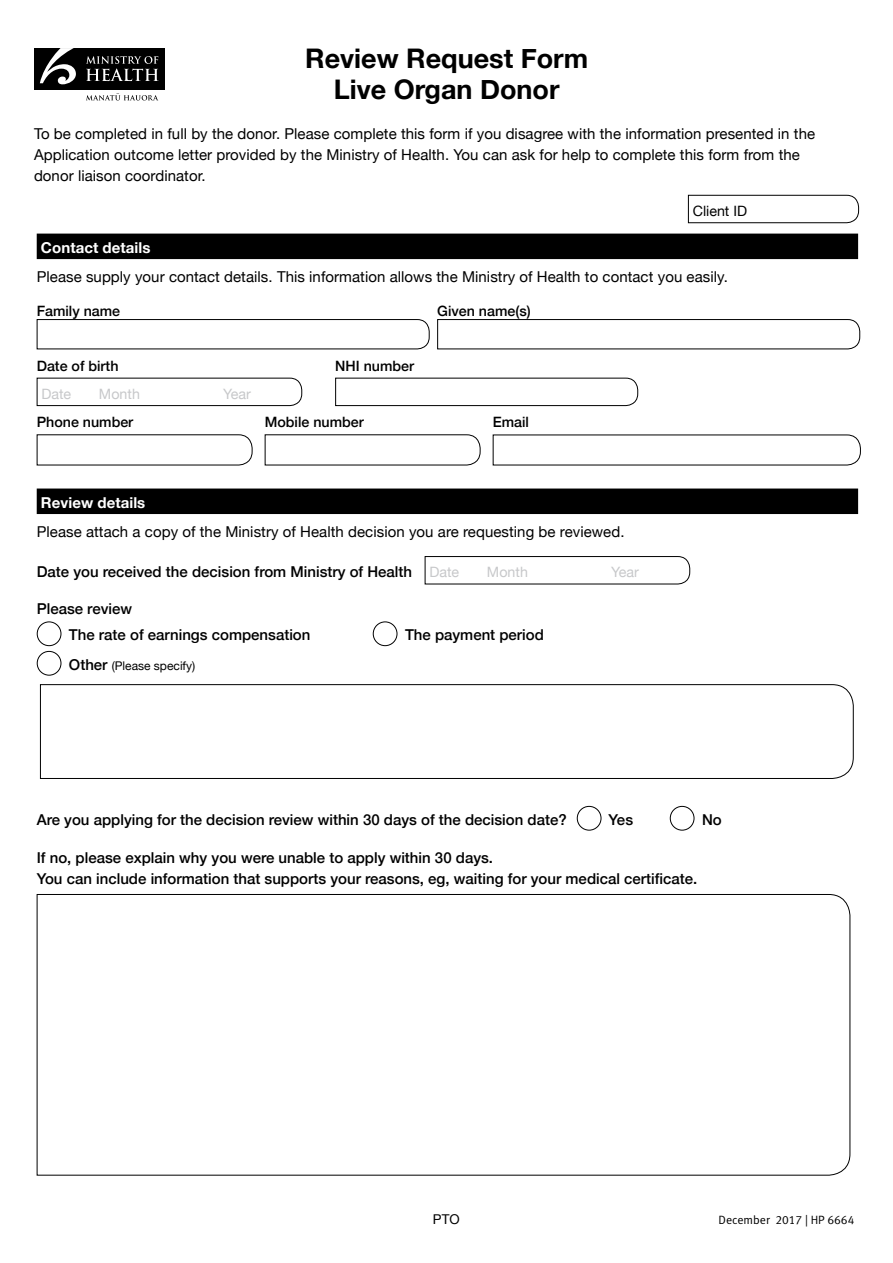
<style>
.page{position:relative;width:893px;height:1263px;background:#fff}
.page>*{position:absolute;margin:0;border:0;box-sizing:border-box;transform-origin:0 0}
.t1{font:700 27px/31px "Helvetica Neue";color:#000;text-align:center}
.t2{font:15px/21px "Helvetica Neue";letter-spacing:.005em;color:#000}
.t3{font:500 15px/26.2px "Helvetica Neue";color:#000}
.t4{font:700 15px "Helvetica Neue";letter-spacing:.005em;color:#fff}
.t5{font:500 14.25px "Helvetica Neue";color:#000}
.t6{font:14.25px "Helvetica Neue";color:#c7c8ca}
.t7{font:14.25px "Helvetica Neue";color:#000}
.t8{font:13.5px "Helvetica Neue";color:#000}
.t9{font:12px "Helvetica Neue";color:#000}
.t10{font:12px "Meta Normal LF";color:#000}
.s1{font-weight:400;font-size:14.25px;color:#c7c8ca}
.s2{font-weight:500;font-size:15px}
</style>
<div class="page">
<div style="left:34px;top:48px;width:130px;height:42px;background:#000"></div>
<svg style="left:40px;top:48px;width:36px;height:36px"></svg>
<svg style="left:86px;top:56px;width:73px;height:25px"></svg>
<svg style="left:86px;top:93px;width:72px;height:7px"></svg>
<div style="left:37px;top:234px;width:821px;height:25px;background:#000"></div>
<div style="left:37px;top:488px;width:821px;height:26px;background:#000"></div>
<svg style="left:36px;top:319px;width:394px;height:31px"></svg>
<svg style="left:437px;top:319px;width:423px;height:31px"></svg>
<svg style="left:36px;top:377px;width:266px;height:29px"></svg>
<svg style="left:335px;top:377px;width:303px;height:29px"></svg>
<svg style="left:36px;top:434px;width:217px;height:32px"></svg>
<svg style="left:264px;top:434px;width:217px;height:32px"></svg>
<svg style="left:492px;top:434px;width:369px;height:32px"></svg>
<svg style="left:424px;top:556px;width:266px;height:29px"></svg>
<div style="left:37px;top:621px;width:24px;height:25px;border:1px solid #000;border-radius:50%"></div>
<div style="left:373px;top:621px;width:24px;height:25px;border:1px solid #000;border-radius:50%"></div>
<div style="left:37px;top:651px;width:24px;height:25px;border:1px solid #000;border-radius:50%"></div>
<svg style="left:40px;top:684px;width:814px;height:95px"></svg>
<div style="left:577px;top:806px;width:24px;height:25px;border:1px solid #000;border-radius:50%"></div>
<div style="left:670px;top:806px;width:24px;height:25px;border:1px solid #000;border-radius:50%"></div>
<svg style="left:36px;top:894px;width:815px;height:282px"></svg>
<svg style="left:688px;top:195px;width:171px;height:28px"></svg>
<h1 class="t1" style="left:305px;top:43px;width:284px">Review Request Form<br>Live Organ Donor</h1>
<p class="t2" style="left:34px;top:124px;width:783px">To be completed in full by the donor. Please complete this form if you disagree with the information presented in the<br>Application outcome letter provided by the Ministry of Health. You can ask for help to complete this form from the donor liaison coordinator.</p>
<p class="t7" style="left:693px;top:200px;width:56px">Client ID</p>
<p class="t4" style="left:41px;top:236px;width:111px">Contact details</p>
<p class="t2" style="left:37px;top:267px;width:693px">Please supply your contact details. This information allows the Ministry of Health to contact you easily.</p>
<p class="t5" style="left:37px;top:300px;width:85px">Family name</p>
<p class="t5" style="left:437px;top:300px;width:95px">Given name(s)</p>
<p class="t5" style="left:37px;top:354px;width:83px">Date of birth</p>
<p class="t5" style="left:335px;top:354px;width:80px">NHI number</p>
<p class="t6" style="left:41px;top:383px;width:31px">Date</p>
<p class="t6" style="left:99px;top:383px;width:42px">Month</p>
<p class="t6" style="left:223px;top:383px;width:29px">Year</p>
<p class="t5" style="left:37px;top:411px;width:98px">Phone number</p>
<p class="t5" style="left:265px;top:411px;width:100px">Mobile number</p>
<p class="t5" style="left:493px;top:411px;width:38px">Email</p>
<p class="t4" style="left:41px;top:490px;width:106px">Review details</p>
<p class="t2" style="left:37px;top:522px;width:589px">Please attach a copy of the Ministry of Health decision you are requesting be reviewed.</p>
<p class="t3" style="left:37px;top:557px;width:424px">Date you received the decision from Ministry of Health <span class="s1">Date</span></p>
<p class="t6" style="left:487px;top:562px;width:42px">Month</p>
<p class="t6" style="left:611px;top:562px;width:29px">Year</p>
<p class="t3" style="left:69px;top:594px;width:243px;text-indent:-32px">Please review<br>The rate of earnings compensation</p>
<p class="t3" style="left:405px;top:620px;width:140px">The payment period</p>
<p class="t9" style="left:69px;top:657px;width:128px"><span class="s2">Other</span> (Please specify)</p>
<p class="t3" style="left:37px;top:805px;width:531px">Are you applying for the decision review within 30 days of the decision date?</p>
<p class="t3" style="left:609px;top:805px;width:26px">Yes</p>
<p class="t3" style="left:702px;top:805px;width:21px">No</p>
<p class="t3" style="left:37px;top:846px;width:662px;line-height:21px">If no, please explain why you were unable to apply within 30 days.<br>You can include information that supports your reasons, eg, waiting for your medical certificate.</p>
<p class="t8" style="left:433px;top:1209px;width:28px">PTO</p>
<p class="t10" style="left:719px;top:1213px;width:137px">December 2017 | HP 6664</p>
</div>
